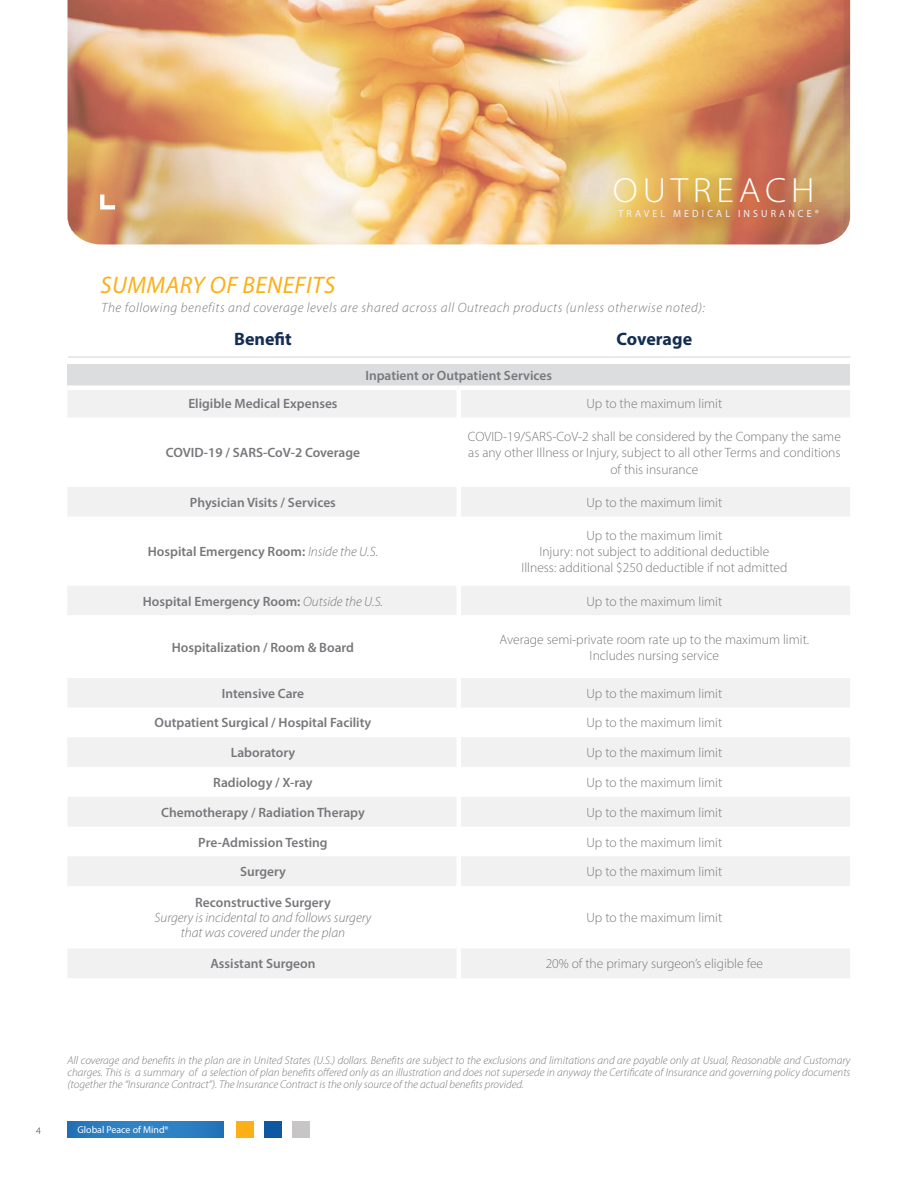
<style>
.page{position:relative;width:918px;height:1188px;background:#fff}
.page>*{position:absolute;margin:0;border:0;box-sizing:border-box;transform-origin:0 0}
.t1{font:300 35.25px "Myriad Pro";letter-spacing:.13em;color:#fff;scale:1.06 1}
.t2{font:italic 24px "Myriad Pro";letter-spacing:.02em;color:#fcaf17}
.t3{font:700 18px "Myriad Pro";color:#132e52}
.t4{font:300 13.5px/16.2px "Myriad Pro";color:#77787b;text-align:center}
.t5{font:600 13.5px "Myriad Pro";color:#77787b}
.t6{font:italic 300 13.5px "Myriad Pro";letter-spacing:.035em;color:#77787b}
.t7{font:italic 300 13.5px/15px "Myriad Pro";color:#77787b;text-align:center}
.t8{font:italic 300 11.25px/12px "Myriad Pro";color:#77787b;text-align:justify}
.t9{font:10.5px "Myriad Pro";letter-spacing:.31em;color:#f1f1f2;scale:.95 1}
.t10{font:300 10.05px "Myriad Pro";color:#273856}
.t11{font:9.9px "Myriad Pro";color:#fff}
.s1{font-weight:300;font-style:italic}
</style>
<div class="page">
<div style="left:236px;top:1121px;width:17px;height:16px;background:#fcaf17"></div>
<div style="left:264px;top:1121px;width:17px;height:16px;background:#1057a2"></div>
<div style="left:292px;top:1121px;width:18px;height:16px;background:#c7c5c5"></div>
<img style="left:68px;top:0;width:782px;height:244px">
<hr style="left:68px;top:356px;width:782px;height:2px;background:#c7c5c4">
<div style="left:67px;top:364px;width:783px;height:24px;background:#dcddde"></div>
<svg style="left:68px;top:390px;width:782px;height:588px"></svg>
<div style="left:68px;top:487px;width:782px;height:30px;background:#f1f1f2"></div>
<svg style="left:68px;top:517px;width:782px;height:161px"></svg>
<div style="left:456px;top:390px;width:5px;height:27px;background:#fff"></div>
<div style="left:67px;top:385px;width:392px;height:5px;background:#fff"></div>
<div style="left:459px;top:385px;width:391px;height:5px;background:#fff"></div>
<div style="left:456px;top:417px;width:5px;height:70px;background:#fff"></div>
<div style="left:456px;top:886px;width:5px;height:62px;background:#fff"></div>
<div style="left:456px;top:948px;width:5px;height:30px;background:#fff"></div>
<div style="left:456px;top:856px;width:5px;height:30px;background:#fff"></div>
<div style="left:456px;top:487px;width:5px;height:30px;background:#fff"></div>
<div style="left:456px;top:517px;width:5px;height:69px;background:#fff"></div>
<div style="left:456px;top:586px;width:5px;height:29px;background:#fff"></div>
<div style="left:456px;top:678px;width:5px;height:30px;background:#fff"></div>
<div style="left:456px;top:708px;width:5px;height:29px;background:#fff"></div>
<div style="left:456px;top:767px;width:5px;height:30px;background:#fff"></div>
<div style="left:456px;top:827px;width:5px;height:29px;background:#fff"></div>
<div style="left:456px;top:615px;width:5px;height:63px;background:#fff"></div>
<div style="left:456px;top:737px;width:5px;height:30px;background:#fff"></div>
<div style="left:456px;top:797px;width:5px;height:30px;background:#fff"></div>
<div style="left:600px;top:172px;width:231px;height:67px;background:#fcaf17;opacity:.83"></div>
<svg style="left:100px;top:195px;width:15px;height:14px"></svg>
<div style="left:68px;top:1121px;width:156px;height:16px;background:linear-gradient(to right,#2b7dc1,#2b7dc0)"></div>
<h1 class="t1" style="left:613px;top:169px;width:192px">OUTREACH</h1>
<p class="t9" style="left:619px;top:207px;width:212px">TRAVEL MEDICAL INSURANCE®</p>
<h2 class="t2" style="left:100px;top:270px;width:237px">SUMMARY OF BENEFITS</h2>
<p class="t6" style="left:102px;top:300px;width:605px">The following benefits and coverage levels are shared across all Outreach products (unless otherwise noted):</p>
<h3 class="t3" style="left:234px;top:327px;width:59px">Benefit</h3>
<h3 class="t3" style="left:617px;top:327px;width:77px">Coverage</h3>
<p class="t5" style="left:365px;top:367px;width:188px">Inpatient or Outpatient Services</p>
<p class="t5" style="left:188px;top:395px;width:151px">Eligible Medical Expenses</p>
<p class="t4" style="left:587px;top:395px;width:137px">Up to the maximum limit</p>
<p class="t5" style="left:166px;top:444px;width:196px">COVID-19 / SARS-CoV-2 Coverage</p>
<p class="t4" style="left:468px;top:428px;width:375px">COVID-19/SARS-CoV-2 shall be considered by the Company the same as any other Illness or Injury, subject to all other Terms and conditions of this insurance</p>
<p class="t5" style="left:190px;top:494px;width:147px">Physician Visits / Services</p>
<p class="t4" style="left:586px;top:494px;width:137px">Up to the maximum limit</p>
<p class="t5" style="left:148px;top:543px;width:232px">Hospital Emergency Room: <span class="s1">Inside the U.S.</span></p>
<p class="t4" style="left:521px;top:527px;width:267px">Up to the maximum limit<br>Injury: not subject to additional deductible<br>Illness: additional $250 deductible if not admitted</p>
<p class="t5" style="left:143px;top:592px;width:242px">Hospital Emergency Room: <span class="s1">Outside the U.S.</span></p>
<p class="t4" style="left:587px;top:593px;width:137px">Up to the maximum limit</p>
<p class="t5" style="left:172px;top:639px;width:184px">Hospitalization / Room &amp; Board</p>
<p class="t4" style="left:500px;top:631px;width:311px">Average semi-private room rate up to the maximum limit.<br>Includes nursing service</p>
<p class="t5" style="left:222px;top:685px;width:84px">Intensive Care</p>
<p class="t4" style="left:587px;top:685px;width:137px">Up to the maximum limit</p>
<p class="t5" style="left:155px;top:714px;width:218px">Outpatient Surgical / Hospital Facility</p>
<p class="t4" style="left:587px;top:715px;width:137px">Up to the maximum limit</p>
<p class="t5" style="left:231px;top:744px;width:66px">Laboratory</p>
<p class="t4" style="left:587px;top:745px;width:137px">Up to the maximum limit</p>
<p class="t5" style="left:213px;top:774px;width:101px">Radiology / X-ray</p>
<p class="t4" style="left:587px;top:774px;width:137px">Up to the maximum limit</p>
<p class="t5" style="left:161px;top:804px;width:205px">Chemotherapy / Radiation Therapy</p>
<p class="t4" style="left:587px;top:804px;width:137px">Up to the maximum limit</p>
<p class="t5" style="left:198px;top:833px;width:131px">Pre-Admission Testing</p>
<p class="t4" style="left:587px;top:834px;width:137px">Up to the maximum limit</p>
<p class="t5" style="left:240px;top:863px;width:47px">Surgery</p>
<p class="t4" style="left:587px;top:864px;width:137px">Up to the maximum limit</p>
<p class="t5" style="left:195px;top:894px;width:137px">Reconstructive Surgery</p>
<p class="t7" style="left:155px;top:910px;width:218px">Surgery is incidental to and follows surgery that was covered under the plan</p>
<p class="t4" style="left:587px;top:910px;width:137px">Up to the maximum limit</p>
<p class="t5" style="left:210px;top:955px;width:107px">Assistant Surgeon</p>
<p class="t4" style="left:546px;top:956px;width:219px">20% of the primary surgeon’s eligible fee</p>
<p class="t8" style="left:68px;top:1055px;width:785px">All coverage and benefits in the plan are in United States (U.S.) dollars. Benefits are subject to the exclusions and limitations and are payable only at Usual, Reasonable and Customary charges. This is a summary of a selection of plan benefits offered only as an illustration and does not supersede in anyway the Certificate of Insurance and governing policy documents (together the “Insurance Contract”). The Insurance Contract is the only source of the actual benefits provided.</p>
<p class="t10" style="left:36px;top:1124px;width:6px">4</p>
<p class="t11" style="left:78px;top:1123px;width:93px">Global Peace of Mind®</p>
</div>
